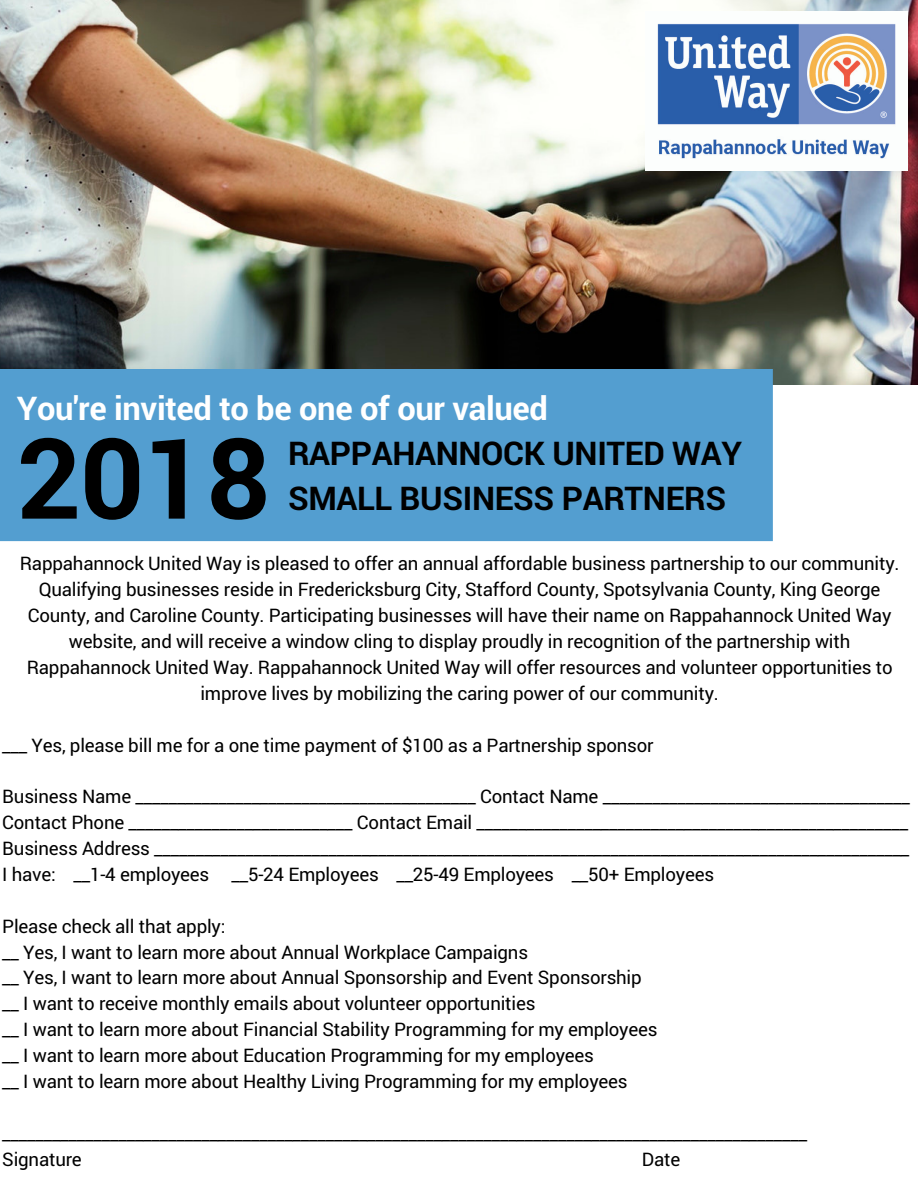
<style>
.page{position:relative;width:918px;height:1188px;background:#fff}
.page>*{position:absolute;margin:0;border:0;box-sizing:border-box;transform-origin:0 0}
.t1{font:700 112.05px "Roboto";color:#000}
.t2{font:700 32.7px/45px "Roboto";letter-spacing:-.01em;color:#000}
.t3{font:700 32.7px "Roboto";letter-spacing:-.01em;color:#fff}
.t4{font:18.75px/25.8px "Roboto";letter-spacing:-.01em;color:#000}
</style>
<div class="page">
<img style="left:0;top:0;width:918px;height:385px">
<div style="left:0;top:369px;width:773px;height:172px;background:#539ed0"></div>
<img style="left:646px;top:11px;width:262px;height:160px">
<h2 class="t3" style="left:17px;top:385px;width:533px">You're invited to be one of our valued</h2>
<h1 class="t1" style="left:17px;top:401px;width:255px">2018</h1>
<p class="t4" style="left:20px;top:550px;width:881px;text-align:center">Rappahannock United Way is pleased to offer an annual affordable business partnership to our community.<br>Qualifying businesses reside in Fredericksburg City, Stafford County, Spotsylvania County, King George County, and Caroline County. Participating businesses will have their name on Rappahannock United Way website, and will receive a window cling to display proudly in recognition of the partnership with Rappahannock United Way. Rappahannock United Way will offer resources and volunteer opportunities to improve lives by mobilizing the caring power of our community.</p>
<h2 class="t2" style="left:288px;top:429px;width:456px">RAPPAHANNOCK UNITED WAY<br>SMALL BUSINESS PARTNERS</h2>
<p class="t4" style="left:2px;top:731px;width:653px">___ Yes, please bill me for a one time payment of $100 as a Partnership sponsor</p>
<p class="t4" style="left:2px;top:783px;width:909px;text-align:justify">Business Name _________________________________________ Contact Name _____________________________________ Contact Phone ___________________________ Contact Email ____________________________________________________ Business Address ___________________________________________________________________________________________ I have: __1-4 employees __5-24 Employees __25-49 Employees __50+ Employees</p>
<p class="t4" style="left:2px;top:912px;width:657px">Please check all that apply:<br>__ Yes, I want to learn more about Annual Workplace Campaigns<br>__ Yes, I want to learn more about Annual Sponsorship and Event Sponsorship __ I want to receive monthly emails about volunteer opportunities<br>__ I want to learn more about Financial Stability Programming for my employees __ I want to learn more about Education Programming for my employees<br>__ I want to learn more about Healthy Living Programming for my employees</p>
<p class="t4" style="left:2px;top:1119px;width:806px">_________________________________________________________________________________________________<br>Signature</p>
<p class="t4" style="left:642px;top:1145px;width:40px">Date</p>
</div>
